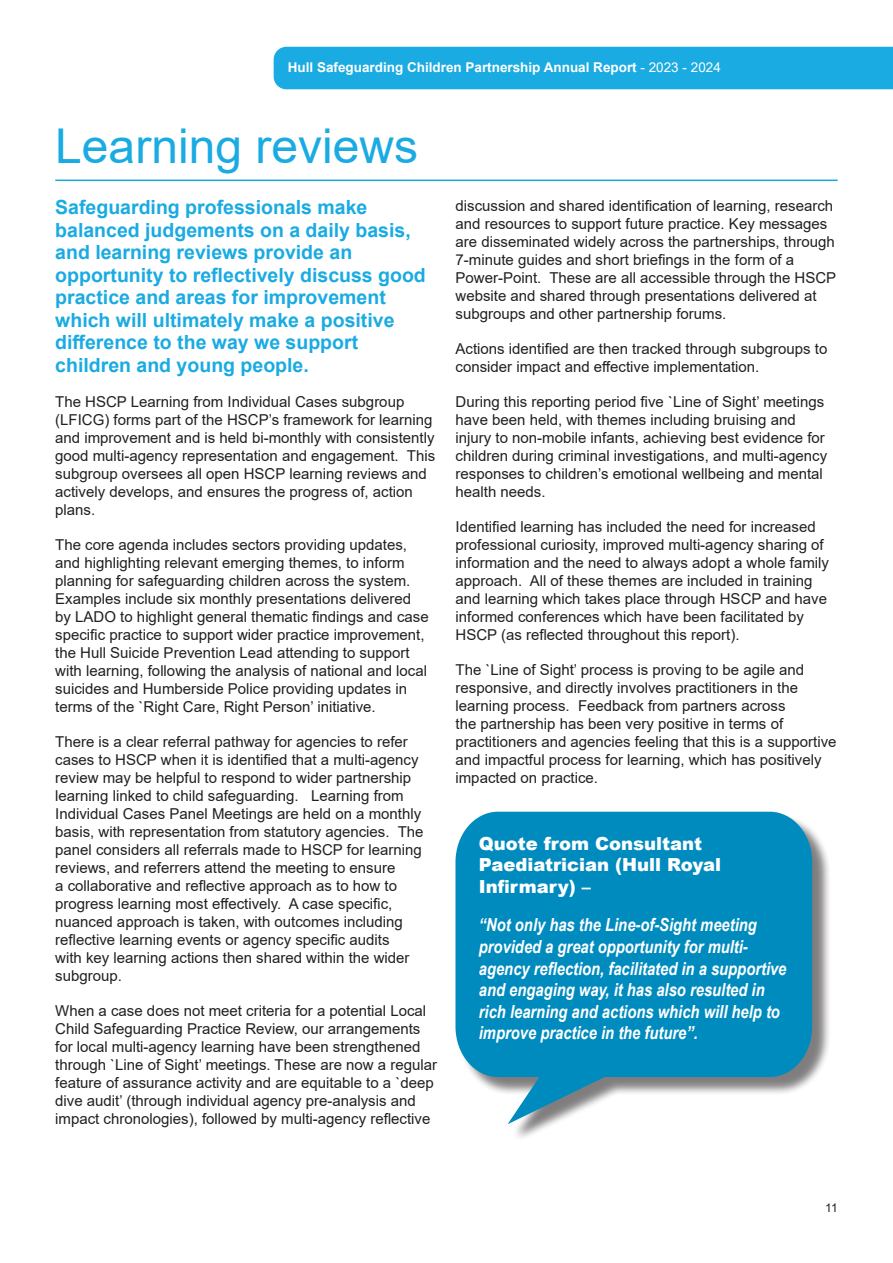
<style>
.page{position:relative;width:893px;height:1263px;background:#fff}
.page>*{position:absolute;margin:0;border:0;box-sizing:border-box;transform-origin:0 0}
.t1{font:48px "Arial";color:#1aabe2}
.t2{font:700 19.5px/22.5px "Arial";color:#1aabe2}
.t3{font:italic 700 18px/21.6px "Arial Narrow";color:#fff}
.t4{font:900 18px/21.6px "Arial";color:#fff}
.t5{font:15px/18px "Arial";color:#231f20}
.t6{font:700 13.5px "Arial";color:#fff}
.t7{font:12px "Arial";color:#231f20}
.s1{font-weight:400}
</style>
<div class="page">
<div style="left:274px;top:47px;width:619px;height:42px;background:#1aabe2"></div>
<hr style="left:55px;top:180px;width:783px;height:1px;background:#1aabe2">
<div style="left:458px;top:814px;width:373px;height:328px;background:#231f20;opacity:.35"></div>
<svg style="left:455px;top:812px;width:357px;height:312px;background:#2297c3"></svg>
<p class="t6" style="left:288px;top:58px;width:435px">Hull Safeguarding Children Partnership Annual Report <span class="s1">- 2023 - 2024</span></p>
<h1 class="t1" style="left:55px;top:113px;width:364px">Learning reviews</h1>
<p class="t2" style="left:55px;top:196px;width:372px">Safeguarding professionals make balanced judgements on a daily basis, and learning reviews provide an opportunity to reflectively discuss good practice and areas for improvement which will ultimately make a positive difference to the way we support children and young people.</p>
<p class="t5" style="left:55px;top:392px;width:381px">The HSCP Learning from Individual Cases subgroup (LFICG) forms part of the HSCP’s framework for learning and improvement and is held bi-monthly with consistently good multi-agency representation and engagement. This subgroup oversees all open HSCP learning reviews and actively develops, and ensures the progress of, action plans.</p>
<p class="t5" style="left:55px;top:535px;width:375px">The core agenda includes sectors providing updates, and highlighting relevant emerging themes, to inform planning for safeguarding children across the system.<br>Examples include six monthly presentations delivered by LADO to highlight general thematic findings and case specific practice to support wider practice improvement, the Hull Suicide Prevention Lead attending to support with learning, following the analysis of national and local suicides and Humberside Police providing updates in terms of the `Right Care, Right Person’ initiative.</p>
<p class="t5" style="left:55px;top:732px;width:370px">There is a clear referral pathway for agencies to refer cases to HSCP when it is identified that a multi-agency review may be helpful to respond to wider partnership learning linked to child safeguarding. Learning from Individual Cases Panel Meetings are held on a monthly basis, with representation from statutory agencies. The panel considers all referrals made to HSCP for learning reviews, and referrers attend the meeting to ensure<br>a collaborative and reflective approach as to how to progress learning most effectively. A case specific, nuanced approach is taken, with outcomes including reflective learning events or agency specific audits<br>with key learning actions then shared within the wider subgroup.</p>
<p class="t5" style="left:55px;top:1001px;width:383px">When a case does not meet criteria for a potential Local Child Safeguarding Practice Review, our arrangements for local multi-agency learning have been strengthened through `Line of Sight’ meetings. These are now a regular feature of assurance activity and are equitable to a `deep dive audit’ (through individual agency pre-analysis and impact chronologies), followed by multi-agency reflective</p>
<p class="t5" style="left:455px;top:196px;width:382px">discussion and shared identification of learning, research and resources to support future practice. Key messages are disseminated widely across the partnerships, through 7-minute guides and short briefings in the form of a Power-Point. These are all accessible through the HSCP website and shared through presentations delivered at subgroups and other partnership forums.</p>
<p class="t5" style="left:455px;top:339px;width:373px">Actions identified are then tracked through subgroups to consider impact and effective implementation.</p>
<p class="t5" style="left:455px;top:392px;width:373px">During this reporting period five `Line of Sight’ meetings have been held, with themes including bruising and injury to non-mobile infants, achieving best evidence for children during criminal investigations, and multi-agency responses to children’s emotional wellbeing and mental health needs.</p>
<p class="t5" style="left:455px;top:517px;width:375px">Identified learning has included the need for increased professional curiosity, improved multi-agency sharing of information and the need to always adopt a whole family approach. All of these themes are included in training and learning which takes place through HSCP and have informed conferences which have been facilitated by HSCP (as reflected throughout this report).</p>
<p class="t5" style="left:455px;top:660px;width:383px">The `Line of Sight’ process is proving to be agile and responsive, and directly involves practitioners in the learning process. Feedback from partners across<br>the partnership has been very positive in terms of practitioners and agencies feeling that this is a supportive and impactful process for learning, which has positively impacted on practice.</p>
<p class="t4" style="left:479px;top:832px;width:244px">Quote from Consultant<br>Paediatrician (Hull Royal<br>Infirmary) –</p>
<p class="t3" style="left:479px;top:913px;width:309px">“Not only has the Line-of-Sight meeting provided a great opportunity for multi&shy;agency reflection, facilitated in a supportive and engaging way, it has also resulted in rich learning and actions which will help to improve practice in the future”.</p>
<p class="t7" style="left:825px;top:1200px;width:14px">11</p>
</div>
